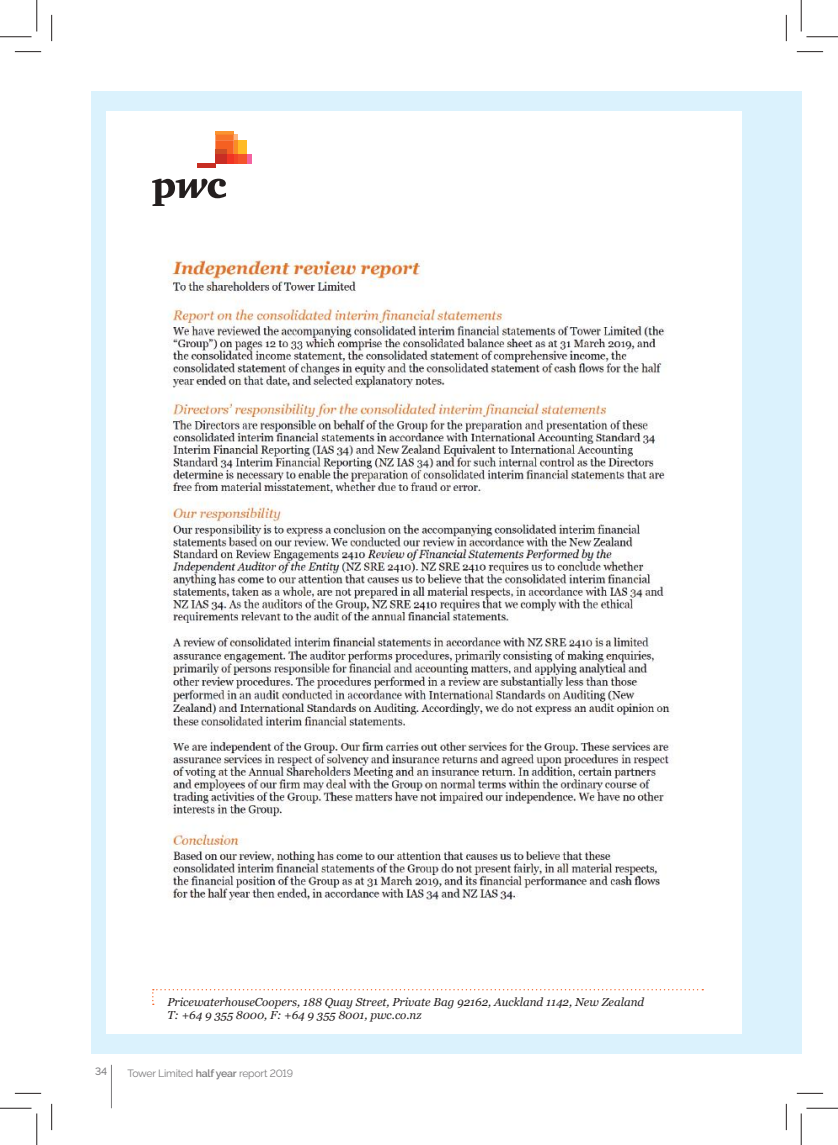
<style>
.page{position:relative;width:838px;height:1145px;background:#fff}
.page>*{position:absolute;margin:0;border:0;box-sizing:border-box;transform-origin:0 0}
.t1{font:italic 11.55px/13.1px "Georgia";color:#241f1f}
.t2{font:10.5px "Raleway";letter-spacing:-.02em;color:#7d7c7e}
.t3{font:500 10.5px "Raleway";color:#7d7c7e}
.s1{font-weight:600}
</style>
<div class="page">
<div style="left:91px;top:91px;width:695px;height:963px;background:#dbf2fd"></div>
<div style="left:786px;top:91px;width:15px;height:963px;background:#dbf2fd"></div>
<hr style="left:111px;top:1065px;width:1px;height:43px;background:#7d7c7e">
<div style="left:106px;top:111px;width:635px;height:923px;background:#fff"></div>
<svg style="left:152px;top:179px;width:74px;height:27px"></svg>
<svg style="left:247px;top:154px;width:4px;height:9px"></svg>
<svg style="left:215px;top:131px;width:19px;height:4px"></svg>
<div style="left:237px;top:140px;width:10px;height:14px;background:#ffbb27"></div>
<div style="left:237px;top:154px;width:10px;height:9px;background:#f4542b"></div>
<svg style="left:215px;top:135px;width:22px;height:28px"></svg>
<div style="left:227px;top:154px;width:7px;height:9px;background:#f13423"></div>
<div style="left:215px;top:149px;width:12px;height:5px;background:#cb4c25"></div>
<div style="left:215px;top:154px;width:12px;height:9px;background:#c82d24"></div>
<div style="left:197px;top:163px;width:18px;height:5px;background:#c72e23"></div>
<svg style="left:152px;top:989px;width:551px;height:16px"></svg>
<img style="left:168px;top:259px;width:503px;height:644px">
<svg style="left:15px;top:51px;width:26px;height:1px"></svg>
<svg style="left:796px;top:51px;width:27px;height:1px"></svg>
<svg style="left:15px;top:1093px;width:26px;height:1px"></svg>
<svg style="left:796px;top:1093px;width:27px;height:1px"></svg>
<svg style="left:51px;top:15px;width:1px;height:26px"></svg>
<svg style="left:51px;top:1104px;width:1px;height:26px"></svg>
<svg style="left:786px;top:15px;width:1px;height:26px"></svg>
<svg style="left:786px;top:1104px;width:1px;height:26px"></svg>
<hr style="left:0;top:36px;width:32px;height:1px;background:#241f1f">
<hr style="left:806px;top:36px;width:31px;height:1px;background:#241f1f">
<hr style="left:0;top:1108px;width:32px;height:1px;background:#241f1f">
<hr style="left:806px;top:1108px;width:31px;height:1px;background:#241f1f">
<hr style="left:36px;top:0;width:1px;height:31px;background:#241f1f">
<hr style="left:36px;top:1113px;width:1px;height:32px;background:#241f1f">
<hr style="left:800px;top:0;width:1px;height:31px;background:#241f1f">
<hr style="left:800px;top:1113px;width:1px;height:32px;background:#241f1f">
<p class="t1" style="left:167px;top:995px;width:478px">PricewaterhouseCoopers, 188 Quay Street, Private Bag 92162, Auckland 1142, New Zealand<br>T: +64 9 355 8000, F: +64 9 355 8001, pwc.co.nz</p>
<p class="t3" style="left:95px;top:1065px;width:13px">34</p>
<p class="t2" style="left:127px;top:1067px;width:167px">Tower Limited <span class="s1">half year</span> report 2019</p>
</div>
